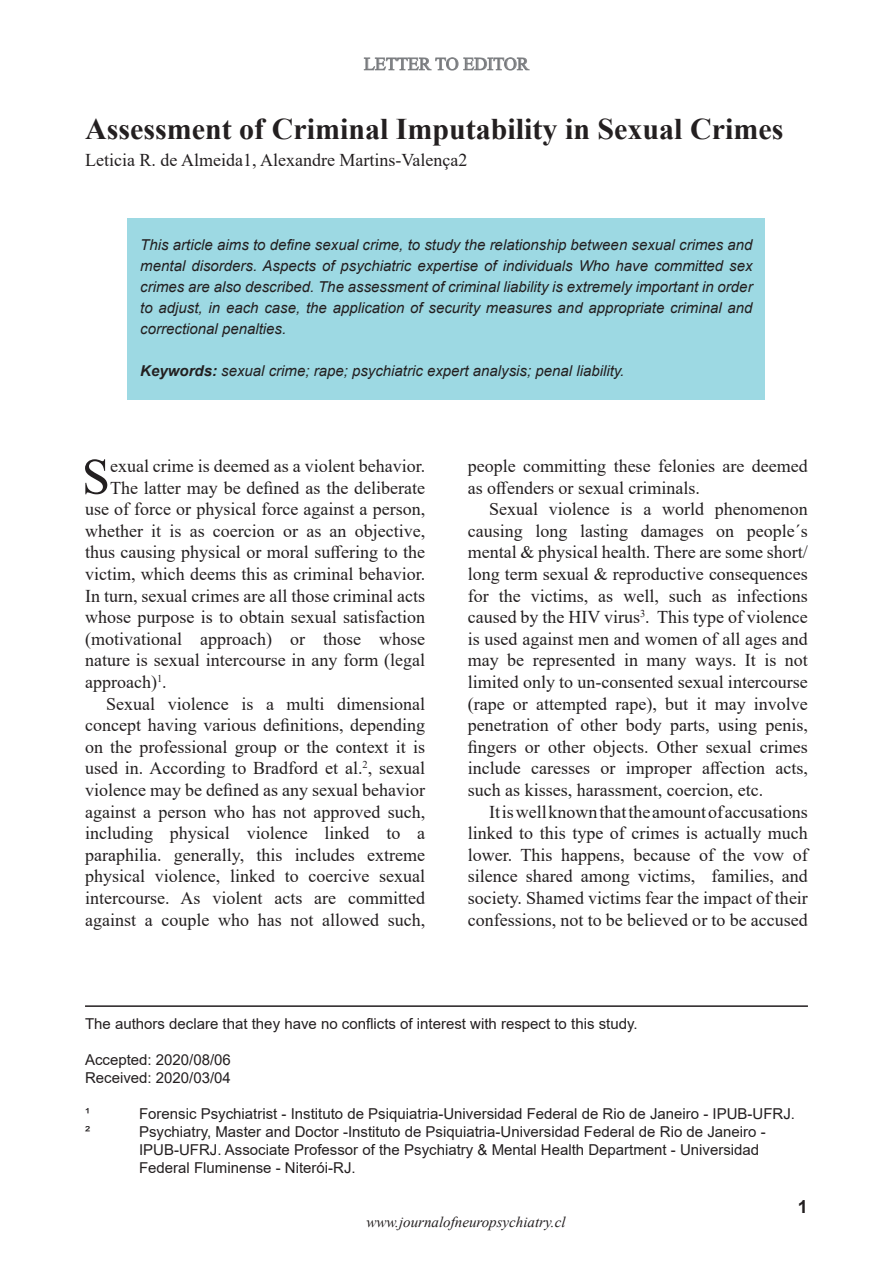
<style>
.page{position:relative;width:893px;height:1263px;background:#fff}
.page>*{position:absolute;margin:0;border:0;box-sizing:border-box;transform-origin:0 0}
.t1{font:50.55px "Times New Roman";color:#231f20}
.t2{font:700 30px "Times New Roman";color:#231f20}
.t3{font:18px/21.6px "Times New Roman";color:#231f20;text-align:justify}
.t4{font:18px "Times New Roman";color:#76787b}
.t5{font:700 18px "Arial";color:#231f20}
.t6{font:italic 15px/21px "Arial";color:#231f20;text-align:justify}
.t7{font:15px "Arial";color:#231f20}
.t8{font:italic 15px "Times New Roman";color:#231f20}
.s1{font-weight:700}
</style>
<div class="page">
<div style="left:128px;top:218px;width:637px;height:182px;background:#9dd9e3"></div>
<svg style="left:364px;top:57px;width:166px;height:14px"></svg>
<hr style="left:85px;top:1005px;width:723px;height:2px;background:#231f20">
<p class="t4" style="left:364px;top:51px;width:166px">LETTER TO EDITOR</p>
<p class="t2" style="left:85px;top:108px;width:700px">Assessment of Criminal Imputability in Sexual Crimes</p>
<p class="t3" style="left:85px;top:149px;width:384px">Leticia R. de Almeida1, Alexandre Martins-Valença2</p>
<p class="t6" style="left:140px;top:234px;width:614px">This article aims to define sexual crime, to study the relationship between sexual crimes and mental disorders. Aspects of psychiatric expertise of individuals Who have committed sex crimes are also described. The assessment of criminal liability is extremely important in order to adjust, in each case, the application of security measures and appropriate criminal and correctional penalties.</p>
<p class="t6" style="left:140px;top:360px;width:486px"><span class="s1">Keywords:</span> sexual crime; rape; psychiatric expert analysis; penal liability.</p>
<p class="t1" style="left:82px;top:441px;width:30px">S</p>
<p class="t3" style="left:110px;top:455px;width:317px">exual crime is deemed as a violent behavior.</p>
<p class="t3" style="left:110px;top:476px;width:317px">The latter may be defined as the deliberate</p>
<p class="t3" style="left:85px;top:498px;width:342px">use of force or physical force against a person,</p>
<p class="t3" style="left:85px;top:519px;width:342px">whether it is as coercion or as an objective,</p>
<p class="t3" style="left:85px;top:541px;width:342px">thus causing physical or moral suffering to the</p>
<p class="t3" style="left:85px;top:563px;width:342px">victim, which deems this as criminal behavior.</p>
<p class="t3" style="left:85px;top:584px;width:342px">In turn, sexual crimes are all those criminal acts</p>
<p class="t3" style="left:85px;top:606px;width:342px">whose purpose is to obtain sexual satisfaction</p>
<p class="t3" style="left:85px;top:627px;width:342px">(motivational approach) or those whose</p>
<p class="t3" style="left:85px;top:649px;width:342px">nature is sexual intercourse in any form (legal</p>
<p class="t3" style="left:85px;top:671px;width:83px">approach)<sup>1</sup>.</p>
<p class="t3" style="left:85px;top:692px;width:342px;text-indent:21px">Sexual violence is a multi dimensional concept having various definitions, depending on the professional group or the context it is used in. According to Bradford et al.<sup>2</sup>, sexual violence may be defined as any sexual behavior against a person who has not approved such, including physical violence linked to a paraphilia. generally, this includes extreme physical violence, linked to coercive sexual intercourse. As violent acts are committed against a couple who has not allowed such,</p>
<p class="t3" style="left:468px;top:455px;width:342px">people committing these felonies are deemed as offenders or sexual criminals.</p>
<p class="t3" style="left:468px;top:498px;width:342px;text-indent:21px">Sexual violence is a world phenomenon causing long lasting damages on people´s mental &amp; physical health. There are some short/ long term sexual &amp; reproductive consequences for the victims, as well, such as infections caused by the HIV virus<sup>3</sup>. This type of violence is used against men and women of all ages and may be represented in many ways. It is not limited only to un-consented sexual intercourse (rape or attempted rape), but it may involve penetration of other body parts, using penis, fingers or other objects. Other sexual crimes include caresses or improper affection acts, such as kisses, harassment, coercion, etc.</p>
<p class="t3" style="left:468px;top:800px;width:342px;text-indent:21px">It is well known that the amount of accusations linked to this type of crimes is actually much lower. This happens, because of the vow of silence shared among victims, families, and society. Shamed victims fear the impact of their confessions, not to be believed or to be accused</p>
<p class="t7" style="left:85px;top:1014px;width:554px">The authors declare that they have no conflicts of interest with respect to this study.</p>
<p class="t7" style="left:85px;top:1050px;width:147px">Accepted: 2020/08/06</p>
<p class="t7" style="left:85px;top:1068px;width:147px">Received: 2020/03/04</p>
<p class="t7" style="left:85px;top:1104px;width:6px">¹</p>
<p class="t7" style="left:139px;top:1104px;width:658px">Forensic Psychiatrist - Instituto de Psiquiatria-Universidad Federal de Rio de Janeiro - IPUB-UFRJ.</p>
<p class="t7" style="left:85px;top:1122px;width:6px">²</p>
<p class="t7" style="left:139px;top:1122px;width:628px">Psychiatry, Master and Doctor -Instituto de Psiquiatria-Universidad Federal de Rio de Janeiro -</p>
<p class="t7" style="left:139px;top:1140px;width:622px">IPUB-UFRJ. Associate Professor of the Psychiatry &amp; Mental Health Department - Universidad</p>
<p class="t7" style="left:139px;top:1158px;width:218px">Federal Fluminense - Niterói-RJ.</p>
<p class="t8" style="left:366px;top:1212px;width:201px">www.journalofneuropsychiatry.cl</p>
<p class="t5" style="left:798px;top:1193px;width:12px">1</p>
</div>
